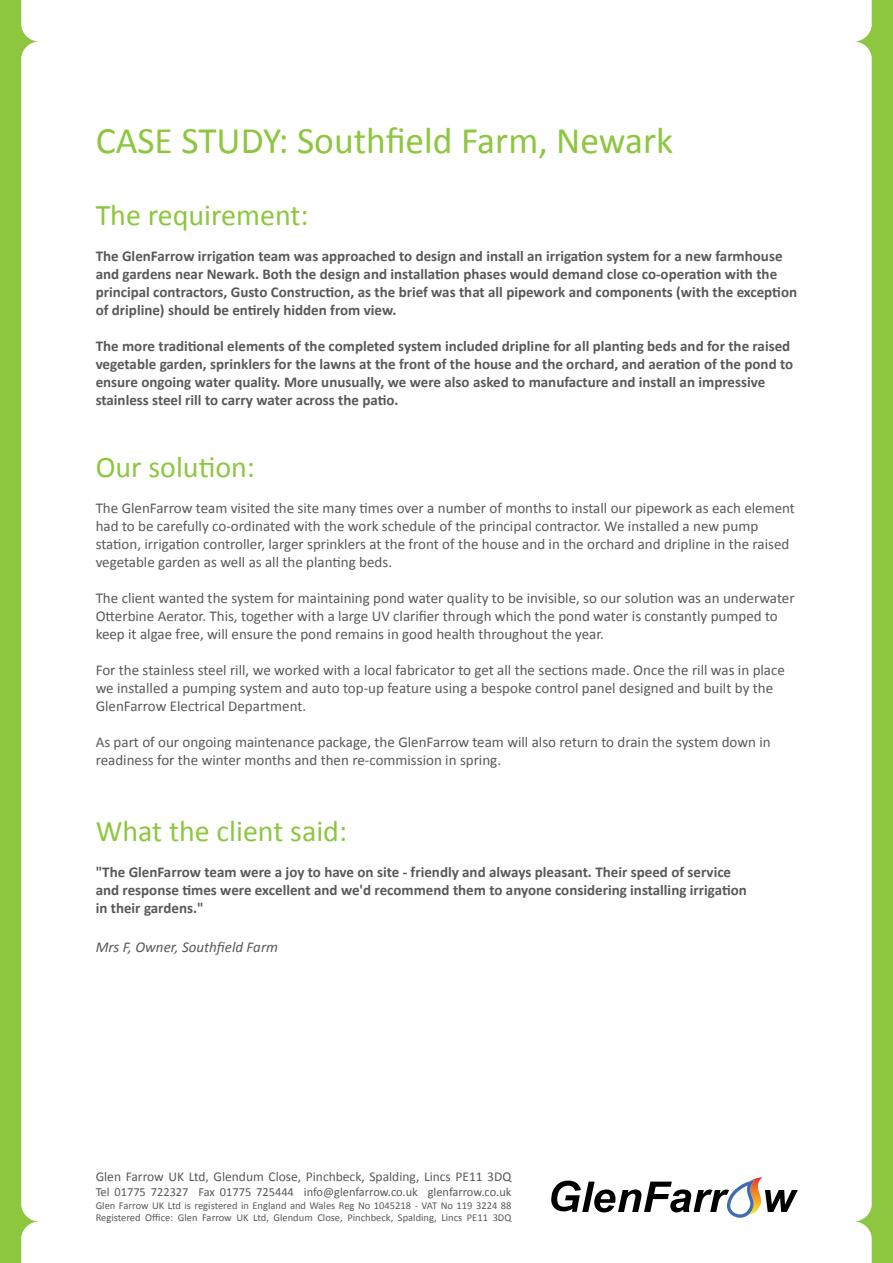
<style>
.page{position:relative;width:893px;height:1263px;background:#fff}
.page>*{position:absolute;margin:0;border:0;box-sizing:border-box;transform-origin:0 0}
.t1{font:37.5px "Calibri";color:#8dc63f}
.t2{font:30px "Calibri";color:#8dc63f}
.t3{font:15px/18px "Calibri";color:#58595b}
.t4{font:700 15px/18px "Calibri";color:#58595b}
.t5{font:italic 15px "Calibri";color:#58595b}
.t6{font:13.5px "Calibri";color:#58595b}
.t7{font:12.3px "Calibri";color:#58595b}
.t8{font:10.5px/12.6px "Calibri";color:#58595b}
</style>
<div class="page">
<svg style="left:855px;top:0;width:38px;height:1263px;fill:#8dc63f"></svg>
<svg style="left:0;top:0;width:38px;height:1263px;fill:#8dc63f"></svg>
<img style="left:752px;top:1177px;width:11px;height:35px">
<svg style="left:765px;top:1190px;width:33px;height:22px"></svg>
<svg style="left:551px;top:1180px;width:204px;height:38px"></svg>
<h1 class="t1" style="left:96px;top:117px;width:579px">CASE STUDY: Southfield Farm, Newark</h1>
<h2 class="t2" style="left:96px;top:196px;width:214px">The requirement:</h2>
<p class="t4" style="left:96px;top:247px;width:703px">The GlenFarrow irrigation team was approached to design and install an irrigation system for a new farmhouse and gardens near Newark. Both the design and installation phases would demand close co-operation with the principal contractors, Gusto Construction, as the brief was that all pipework and components (with the exception of dripline) should be entirely hidden from view.</p>
<p class="t4" style="left:96px;top:337px;width:699px">The more traditional elements of the completed system included dripline for all planting beds and for the raised vegetable garden, sprinklers for the lawns at the front of the house and the orchard, and aeration of the pond to ensure ongoing water quality. More unusually, we were also asked to manufacture and install an impressive stainless steel rill to carry water across the patio.</p>
<h2 class="t2" style="left:96px;top:448px;width:161px">Our solution:</h2>
<p class="t3" style="left:96px;top:499px;width:701px">The GlenFarrow team visited the site many times over a number of months to install our pipework as each element had to be carefully co-ordinated with the work schedule of the principal contractor. We installed a new pump station, irrigation controller, larger sprinklers at the front of the house and in the orchard and dripline in the raised vegetable garden as well as all the planting beds.</p>
<p class="t3" style="left:96px;top:589px;width:700px">The client wanted the system for maintaining pond water quality to be invisible, so our solution was an underwater<br>Otterbine Aerator. This, together with a large UV clarifier through which the pond water is constantly pumped to keep it algae free, will ensure the pond remains in good health throughout the year.</p>
<p class="t3" style="left:96px;top:661px;width:691px">For the stainless steel rill, we worked with a local fabricator to get all the sections made. Once the rill was in place we installed a pumping system and auto top-up feature using a bespoke control panel designed and built by the<br>GlenFarrow Electrical Department.</p>
<p class="t3" style="left:96px;top:733px;width:677px">As part of our ongoing maintenance package, the GlenFarrow team will also return to drain the system down in readiness for the winter months and then re-commission in spring.</p>
<h2 class="t2" style="left:96px;top:812px;width:253px">What the client said:</h2>
<p class="t4" style="left:96px;top:863px;width:653px">"The GlenFarrow team were a joy to have on site - friendly and always pleasant. Their speed of service and response times were excellent and we'd recommend them to anyone considering installing irrigation in their gardens."</p>
<p class="t5" style="left:96px;top:937px;width:184px">Mrs F, Owner, Southfield Farm</p>
<p class="t6" style="left:96px;top:1168px;width:417px">Glen Farrow UK Ltd, Glendum Close, Pinchbeck, Spalding, Lincs PE11 3DQ</p>
<p class="t7" style="left:96px;top:1184px;width:417px">Tel 01775 722327 Fax 01775 725444 info@glenfarrow.co.uk glenfarrow.co.uk</p>
<p class="t8" style="left:96px;top:1199px;width:417px">Glen Farrow UK Ltd is registered in England and Wales Reg No 1045218 - VAT No 119 3224 88<br>Registered Office: Glen Farrow UK Ltd, Glendum Close, Pinchbeck, Spalding, Lincs PE11 3DQ</p>
</div>
